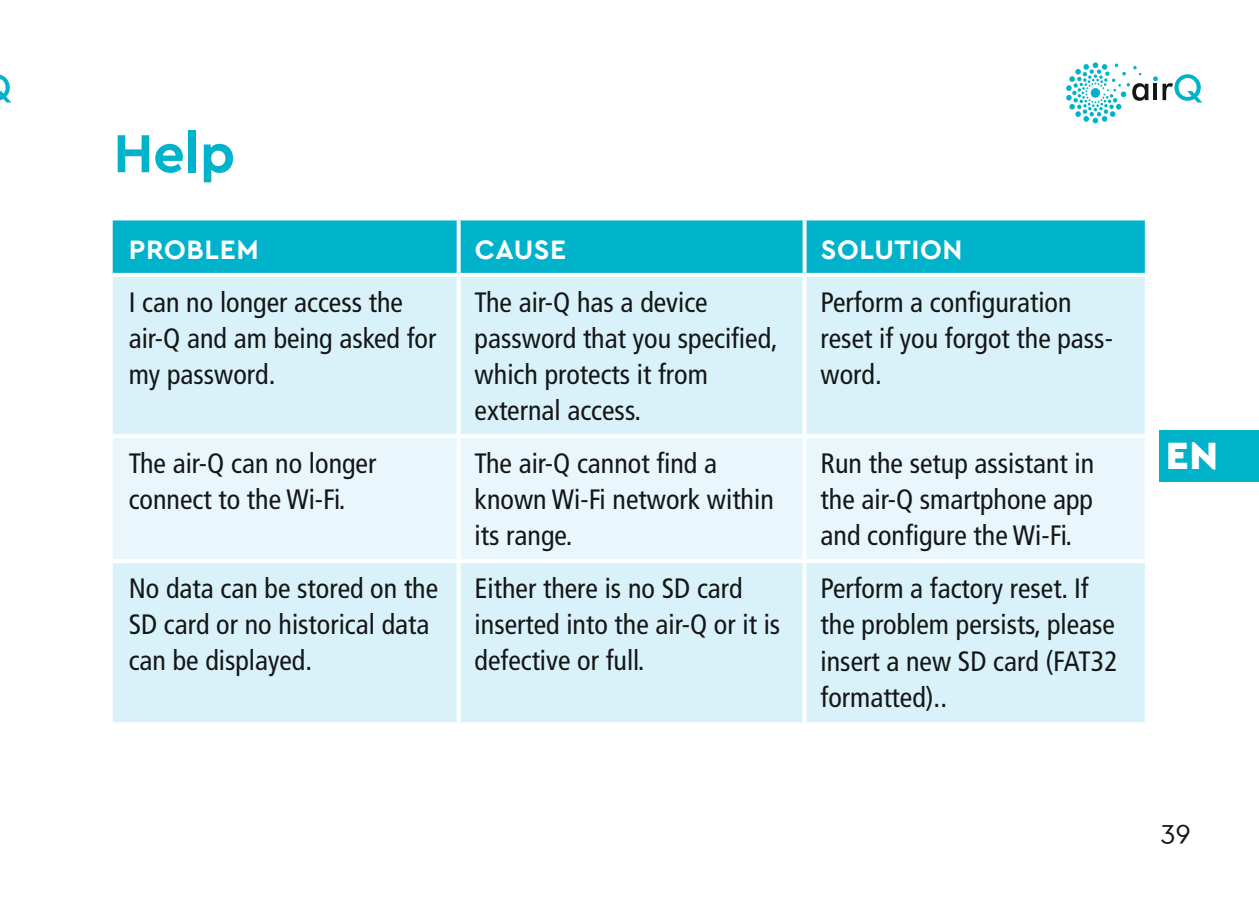
<style>
.page{position:relative;width:1259px;height:908px;background:#fff}
.page>*{position:absolute;margin:0;border:0;box-sizing:border-box;transform-origin:0 0}
.t1{font:700 56px "Cera";color:#00b3cb}
.t2{font:900 40px "Cera";color:#fff}
.t3{font:condensed 28px/36px "Frutiger LT Pro";color:#151616}
.t4{font:700 28px "Cera";letter-spacing:.02em;color:#fff}
.t5{font:28px "Cera";color:#151616}
</style>
<div class="page">
<svg style="left:1066px;top:62px;width:136px;height:60px"></svg>
<svg style="left:0;top:74px;width:11px;height:28px"></svg>
<div style="left:113px;top:220px;width:1031px;height:53px;background:#00b3cb"></div>
<div style="left:113px;top:277px;width:1031px;height:445px;background:#d9f2fa"></div>
<div style="left:113px;top:438px;width:1031px;height:121px;background:#e9f7fc"></div>
<svg style="left:457px;top:220px;width:4px;height:53px"></svg>
<svg style="left:802px;top:220px;width:4px;height:53px"></svg>
<svg style="left:457px;top:277px;width:4px;height:157px"></svg>
<svg style="left:802px;top:277px;width:4px;height:157px"></svg>
<hr style="left:113px;top:434px;width:346px;height:4px;background:#fff">
<hr style="left:459px;top:434px;width:345px;height:4px;background:#fff">
<hr style="left:457px;top:438px;width:4px;height:121px;background:#fff">
<hr style="left:804px;top:434px;width:340px;height:4px;background:#fff">
<svg style="left:802px;top:438px;width:4px;height:121px"></svg>
<hr style="left:113px;top:559px;width:346px;height:4px;background:#fff">
<hr style="left:459px;top:559px;width:345px;height:4px;background:#fff">
<svg style="left:457px;top:563px;width:4px;height:159px"></svg>
<hr style="left:804px;top:559px;width:340px;height:4px;background:#fff">
<svg style="left:802px;top:563px;width:4px;height:159px"></svg>
<div style="left:1159px;top:430px;width:100px;height:51px;background:#00b3cb"></div>
<h1 class="t1" style="left:113px;top:116px;width:123px">Help</h1>
<p class="t4" style="left:129px;top:231px;width:131px">PROBLEM</p>
<p class="t4" style="left:475px;top:231px;width:93px">CAUSE</p>
<p class="t4" style="left:821px;top:231px;width:143px">SOLUTION</p>
<p class="t3" style="left:129px;top:284px;width:309px">I can no longer access the air-Q and am being asked for my password.</p>
<p class="t3" style="left:475px;top:284px;width:305px">The air-Q has a device password that you specified, which protects it from external access.</p>
<p class="t3" style="left:820px;top:284px;width:294px">Perform a configuration reset if you forgot the pass&shy;word.</p>
<p class="t3" style="left:129px;top:445px;width:249px">The air-Q can no longer connect to the Wi-Fi.</p>
<p class="t3" style="left:475px;top:445px;width:301px">The air-Q cannot find a known Wi-Fi network within its range.</p>
<p class="t3" style="left:820px;top:445px;width:275px;text-align:justify">Run the setup assistant in the air-Q smartphone app and configure the Wi-Fi.</p>
<p class="t3" style="left:129px;top:570px;width:311px">No data can be stored on the<br>SD card or no historical data can be displayed.</p>
<p class="t3" style="left:475px;top:570px;width:307px">Either there is no SD card inserted into the air-Q or it is defective or full.</p>
<p class="t3" style="left:820px;top:570px;width:299px">Perform a factory reset. If the problem persists, please insert a new SD card (FAT32 formatted)..</p>
<h2 class="t2" style="left:1165px;top:429px;width:54px">EN</h2>
<p class="t5" style="left:1161px;top:811px;width:31px">39</p>
</div>
